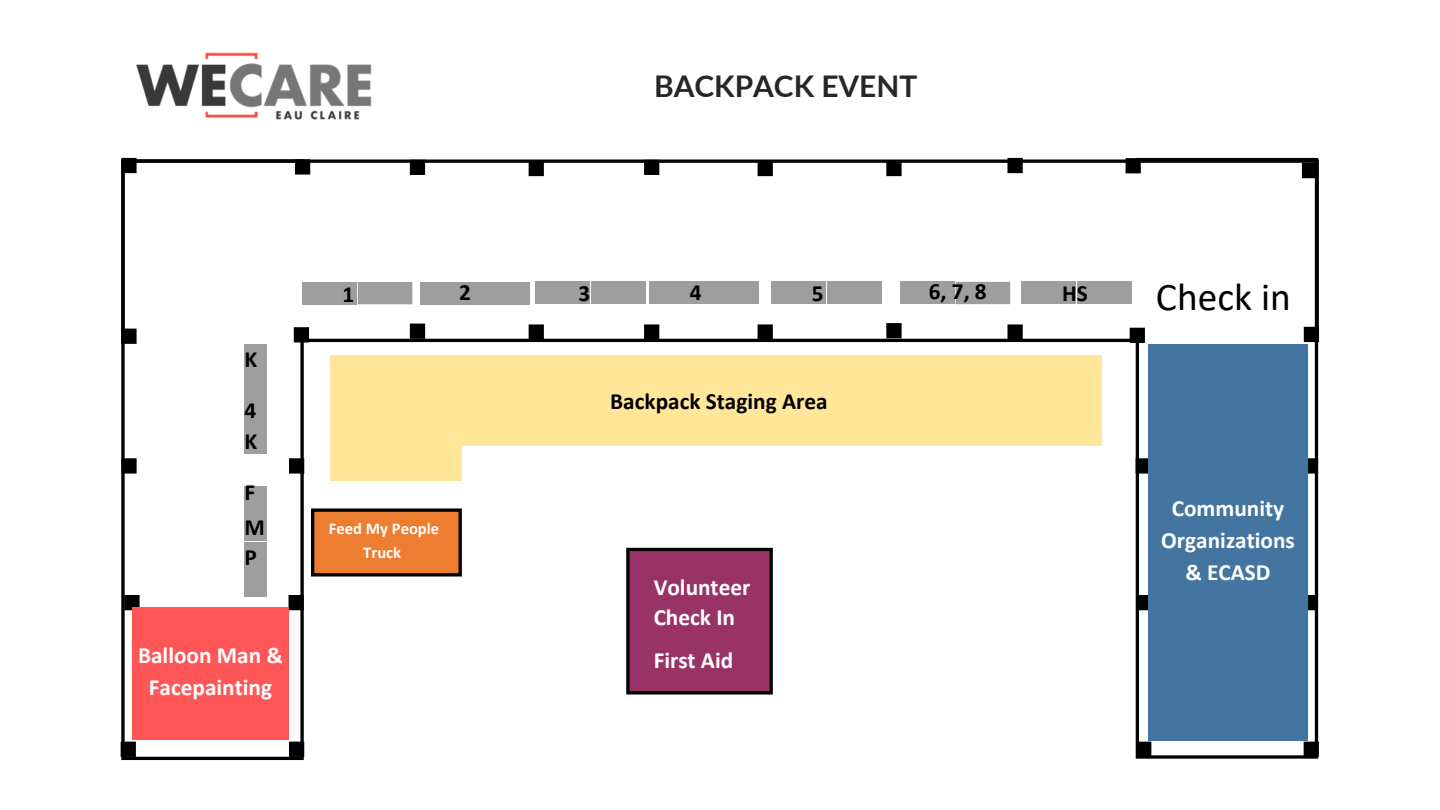
<style>
.page{position:relative;width:1440px;height:810px;background:#fff}
.page>*{position:absolute;margin:0;border:0;box-sizing:border-box;transform-origin:0 0}
.t1{font:39.4px "Calibri";color:#000}
.t2{font:700 29.9px "Lato";color:#262626}
.t3{font:700 23.3px/32.2px "Calibri";color:#fff;text-align:center}
.t4{font:700 23.3px/51px "Calibri";color:#000}
.t5{font:700 16.5px/24px "Calibri";color:#fff;text-align:center}
</style>
<div class="page">
<img style="left:136px;top:52px;width:236px;height:68px">
<div style="left:628px;top:549px;width:143px;height:144px;background:#936"></div>
<div style="left:626px;top:548px;width:147px;height:147px;border:3px solid #000"></div>
<div style="left:121px;top:160px;width:1198px;height:182px;border:3px solid #000"></div>
<div style="left:1136px;top:158px;width:182px;height:601px;border:3px solid #000"></div>
<div style="left:121px;top:159px;width:183px;height:601px;border:3px solid #000"></div>
<div style="left:281px;top:171px;width:880px;height:166px;background:#fff"></div>
<div style="left:128px;top:255px;width:167px;height:166px;background:#fff"></div>
<div style="left:1142px;top:264px;width:167px;height:166px;background:#fff"></div>
<div style="left:297px;top:161px;width:12px;height:12px;background:#000"></div>
<div style="left:295px;top:159px;width:15px;height:16px;border:3px solid #000"></div>
<div style="left:295px;top:329px;width:12px;height:12px;background:#000"></div>
<div style="left:294px;top:327px;width:15px;height:15px;border:3px solid #000"></div>
<div style="left:1127px;top:160px;width:12px;height:12px;background:#000"></div>
<div style="left:1126px;top:158px;width:15px;height:15px;border:3px solid #000"></div>
<div style="left:1131px;top:329px;width:12px;height:12px;background:#000"></div>
<div style="left:1130px;top:328px;width:15px;height:15px;border:3px solid #000"></div>
<div style="left:1304px;top:165px;width:12px;height:12px;background:#000"></div>
<div style="left:1302px;top:163px;width:15px;height:15px;border:3px solid #000"></div>
<div style="left:1305px;top:328px;width:12px;height:12px;background:#000"></div>
<div style="left:1304px;top:327px;width:15px;height:15px;border:3px solid #000"></div>
<div style="left:1009px;top:160px;width:12px;height:12px;background:#000"></div>
<div style="left:1007px;top:158px;width:16px;height:15px;border:3px solid #000"></div>
<div style="left:1009px;top:326px;width:12px;height:12px;background:#000"></div>
<div style="left:1007px;top:324px;width:16px;height:16px;border:3px solid #000"></div>
<div style="left:888px;top:163px;width:12px;height:11px;background:#000"></div>
<div style="left:886px;top:161px;width:16px;height:15px;border:3px solid #000"></div>
<div style="left:888px;top:325px;width:12px;height:12px;background:#000"></div>
<div style="left:886px;top:323px;width:16px;height:15px;border:3px solid #000"></div>
<div style="left:759px;top:163px;width:12px;height:11px;background:#000"></div>
<div style="left:758px;top:161px;width:15px;height:15px;border:3px solid #000"></div>
<div style="left:759px;top:326px;width:12px;height:12px;background:#000"></div>
<div style="left:758px;top:324px;width:15px;height:16px;border:3px solid #000"></div>
<div style="left:530px;top:163px;width:12px;height:11px;background:#000"></div>
<div style="left:529px;top:161px;width:15px;height:15px;border:3px solid #000"></div>
<div style="left:412px;top:161px;width:11px;height:12px;background:#000"></div>
<div style="left:410px;top:160px;width:15px;height:15px;border:3px solid #000"></div>
<div style="left:123px;top:160px;width:12px;height:12px;background:#000"></div>
<div style="left:121px;top:158px;width:16px;height:15px;border:3px solid #000"></div>
<div style="left:123px;top:330px;width:12px;height:12px;background:#000"></div>
<div style="left:121px;top:329px;width:16px;height:15px;border:3px solid #000"></div>
<div style="left:646px;top:161px;width:12px;height:12px;background:#000"></div>
<div style="left:644px;top:160px;width:15px;height:15px;border:3px solid #000"></div>
<div style="left:646px;top:326px;width:12px;height:12px;background:#000"></div>
<div style="left:644px;top:324px;width:15px;height:16px;border:3px solid #000"></div>
<div style="left:530px;top:326px;width:12px;height:12px;background:#000"></div>
<div style="left:529px;top:324px;width:15px;height:16px;border:3px solid #000"></div>
<div style="left:412px;top:325px;width:11px;height:12px;background:#000"></div>
<div style="left:410px;top:324px;width:15px;height:15px;border:3px solid #000"></div>
<div style="left:123px;top:460px;width:12px;height:12px;background:#000"></div>
<div style="left:121px;top:458px;width:16px;height:16px;border:3px solid #000"></div>
<div style="left:122px;top:743px;width:12px;height:12px;background:#000"></div>
<div style="left:121px;top:742px;width:15px;height:15px;border:3px solid #000"></div>
<div style="left:291px;top:743px;width:12px;height:12px;background:#000"></div>
<div style="left:289px;top:742px;width:15px;height:15px;border:3px solid #000"></div>
<div style="left:126px;top:597px;width:12px;height:12px;background:#000"></div>
<div style="left:124px;top:595px;width:16px;height:15px;border:3px solid #000"></div>
<div style="left:290px;top:597px;width:12px;height:12px;background:#000"></div>
<div style="left:289px;top:595px;width:15px;height:15px;border:3px solid #000"></div>
<div style="left:291px;top:460px;width:12px;height:12px;background:#000"></div>
<div style="left:289px;top:458px;width:15px;height:16px;border:3px solid #000"></div>
<div style="left:1137px;top:460px;width:12px;height:12px;background:#000"></div>
<div style="left:1136px;top:458px;width:15px;height:16px;border:3px solid #000"></div>
<div style="left:1304px;top:460px;width:12px;height:12px;background:#000"></div>
<div style="left:1303px;top:458px;width:15px;height:16px;border:3px solid #000"></div>
<div style="left:1138px;top:743px;width:12px;height:12px;background:#000"></div>
<div style="left:1136px;top:742px;width:15px;height:15px;border:3px solid #000"></div>
<div style="left:1305px;top:743px;width:12px;height:12px;background:#000"></div>
<div style="left:1304px;top:742px;width:15px;height:15px;border:3px solid #000"></div>
<div style="left:1139px;top:597px;width:12px;height:12px;background:#000"></div>
<div style="left:1137px;top:595px;width:16px;height:15px;border:3px solid #000"></div>
<div style="left:1303px;top:597px;width:12px;height:12px;background:#000"></div>
<div style="left:1301px;top:595px;width:15px;height:15px;border:3px solid #000"></div>
<div style="left:1077px;top:282px;width:54px;height:22px;background:#9e9e9e"></div>
<div style="left:1021px;top:282px;width:55px;height:22px;background:#9e9e9e"></div>
<div style="left:956px;top:282px;width:54px;height:22px;background:#9e9e9e"></div>
<div style="left:900px;top:282px;width:55px;height:22px;background:#9e9e9e"></div>
<div style="left:827px;top:282px;width:54px;height:22px;background:#9e9e9e"></div>
<div style="left:771px;top:282px;width:55px;height:22px;background:#9e9e9e"></div>
<div style="left:705px;top:282px;width:54px;height:22px;background:#9e9e9e"></div>
<div style="left:649px;top:282px;width:55px;height:22px;background:#9e9e9e"></div>
<div style="left:591px;top:282px;width:55px;height:22px;background:#9e9e9e"></div>
<div style="left:535px;top:282px;width:55px;height:22px;background:#9e9e9e"></div>
<div style="left:476px;top:282px;width:54px;height:22px;background:#9e9e9e"></div>
<div style="left:420px;top:282px;width:55px;height:22px;background:#9e9e9e"></div>
<div style="left:358px;top:282px;width:54px;height:22px;background:#9e9e9e"></div>
<div style="left:302px;top:282px;width:55px;height:22px;background:#9e9e9e"></div>
<div style="left:244px;top:344px;width:23px;height:55px;background:#9e9e9e"></div>
<div style="left:244px;top:400px;width:23px;height:54px;background:#9e9e9e"></div>
<div style="left:244px;top:486px;width:23px;height:55px;background:#9e9e9e"></div>
<div style="left:244px;top:542px;width:23px;height:55px;background:#9e9e9e"></div>
<div style="left:313px;top:510px;width:147px;height:65px;background:#ed7d31"></div>
<div style="left:311px;top:508px;width:151px;height:69px;border:3px solid #000"></div>
<div style="left:330px;top:355px;width:771px;height:90px;background:#ffe699"></div>
<div style="left:330px;top:421px;width:132px;height:59px;background:#ffe699"></div>
<div style="left:1148px;top:344px;width:160px;height:396px;background:#4475a1"></div>
<div style="left:132px;top:608px;width:157px;height:132px;background:#ff5757"></div>
<p class="t2" style="left:654px;top:68px;width:265px">BACKPACK EVENT</p>
<p class="t4" style="left:244px;top:336px;width:14px">K<br>4</p>
<p class="t4" style="left:244px;top:418px;width:14px">K</p>
<p class="t4" style="left:244px;top:469px;width:12px">F</p>
<p class="t4" style="left:244px;top:504px;width:22px">M</p>
<p class="t4" style="left:244px;top:534px;width:14px">P</p>
<p class="t3" style="left:138px;top:641px;width:146px">Balloon Man &amp;<br>Facepainting</p>
<p class="t4" style="left:343px;top:270px;width:13px">1</p>
<p class="t4" style="left:459px;top:269px;width:13px">2</p>
<p class="t4" style="left:579px;top:270px;width:13px">3</p>
<p class="t4" style="left:690px;top:269px;width:13px">4</p>
<p class="t4" style="left:812px;top:269px;width:13px">5</p>
<p class="t4" style="left:929px;top:268px;width:59px">6, 7, 8</p>
<p class="t4" style="left:1062px;top:270px;width:27px">HS</p>
<p class="t1" style="left:1156px;top:281px;width:136px">Check in</p>
<p class="t5" style="left:329px;top:518px;width:112px">Feed My People<br>Truck</p>
<p class="t4" style="left:610px;top:378px;width:219px">Backpack Staging Area</p>
<p class="t3" style="left:654px;top:574px;width:98px;line-height:30px;text-align:left">Volunteer<br>Check In</p>
<p class="t3" style="left:654px;top:647px;width:81px">First Aid</p>
<p class="t3" style="left:1161px;top:494px;width:135px">Community<br>Organizations &amp; ECASD</p>
</div>
